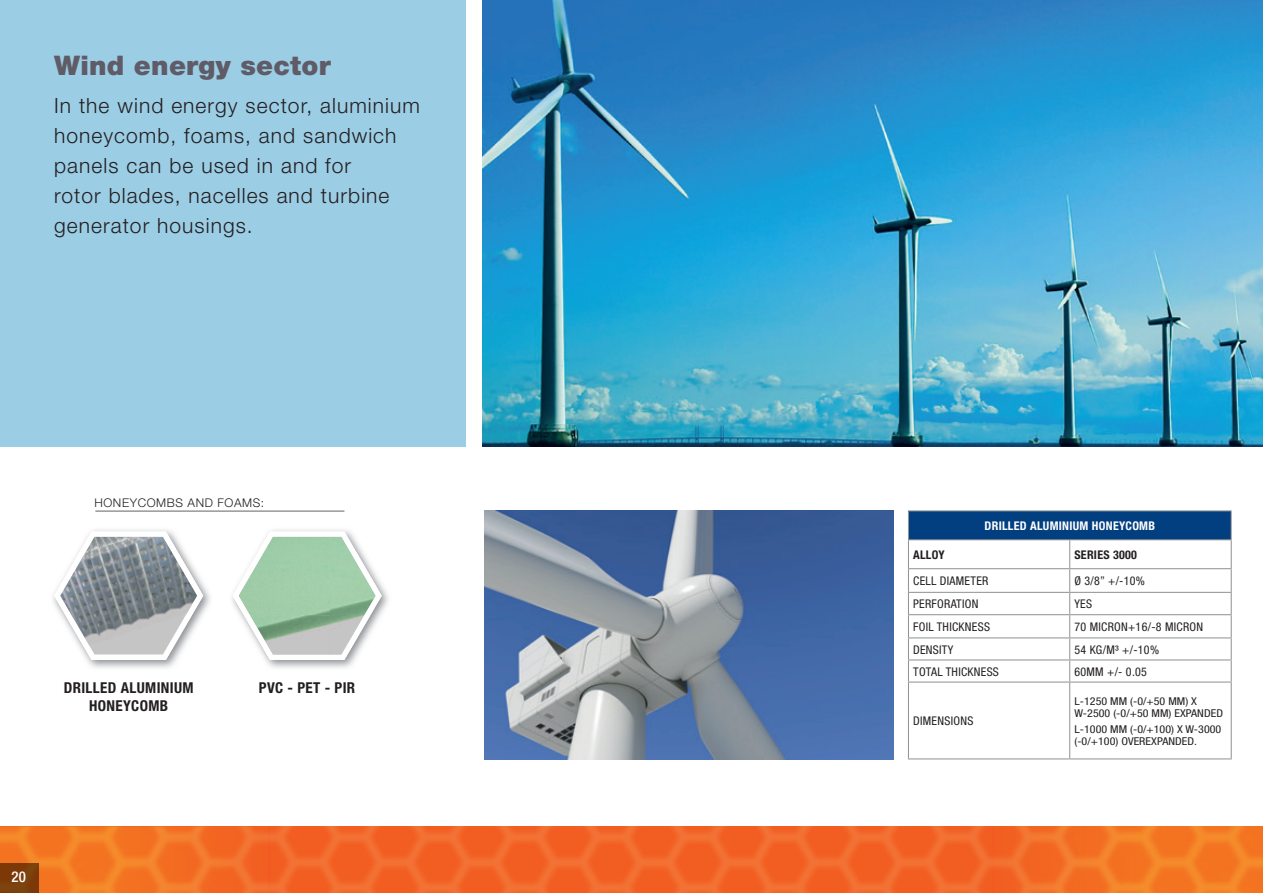
<style>
.page{position:relative;width:1263px;height:893px;background:#fff}
.page>*{position:absolute;margin:0;border:0;box-sizing:border-box;transform-origin:0 0}
.t1{font:900 27px "Helvetica Neue";letter-spacing:.01em;color:#5f5b67}
.t2{font:300 21px/30px "Helvetica Neue";letter-spacing:.05em;color:#231f20}
.t3{font:700 condensed 15px/18px "Helvetica Neue";letter-spacing:.025em;color:#231f20;text-align:center}
.t4{font:500 condensed 14.85px "Helvetica Neue";color:#fff}
.t5{font:condensed 12px "Helvetica Neue";letter-spacing:.025em;color:#231f20}
.t6{font:700 condensed 12px "Helvetica Neue";letter-spacing:.025em;color:#fff}
.t7{font:300 12px "Helvetica Neue";letter-spacing:.05em;color:#231f20}
.t8{font:700 condensed 12px "Helvetica Neue";letter-spacing:.025em;color:#231f20}
.t9{font:condensed 10.8px/12px "Helvetica Neue";letter-spacing:.005em;color:#231f20;scale:1.11 1}
</style>
<div class="page">
<img style="left:0;top:826px;width:1262px;height:67px">
<hr style="left:1262px;top:826px;width:1px;height:67px;background:#f25d21">
<img style="left:483px;top:0;width:780px;height:446px">
<div style="left:0;top:0;width:465px;height:446px;background:#9bcde5"></div>
<img style="left:53px;top:529px;width:157px;height:139px">
<svg style="left:54px;top:531px;width:149px;height:129px"></svg>
<img style="left:60px;top:537px;width:118px;height:64px">
<img style="left:63px;top:563px;width:134px;height:83px">
<hr style="left:95px;top:510px;width:249px;height:2px;background:#95979a">
<div style="left:908px;top:511px;width:323px;height:29px;background:#013f80"></div>
<hr style="left:908px;top:510px;width:162px;height:1px;background:#939598">
<hr style="left:1070px;top:510px;width:162px;height:1px;background:#939598">
<hr style="left:908px;top:539px;width:162px;height:1px;background:#939598">
<hr style="left:1070px;top:539px;width:162px;height:1px;background:#939598">
<hr style="left:908px;top:568px;width:162px;height:1px;background:#939598">
<hr style="left:1070px;top:568px;width:162px;height:1px;background:#939598">
<hr style="left:908px;top:592px;width:162px;height:1px;background:#939598">
<hr style="left:1070px;top:592px;width:162px;height:1px;background:#939598">
<hr style="left:908px;top:614px;width:162px;height:1px;background:#939598">
<hr style="left:1070px;top:614px;width:162px;height:1px;background:#939598">
<hr style="left:908px;top:637px;width:162px;height:1px;background:#939598">
<hr style="left:1070px;top:637px;width:162px;height:1px;background:#939598">
<hr style="left:908px;top:659px;width:162px;height:1px;background:#939598">
<svg style="left:908px;top:511px;width:1px;height:170px"></svg>
<hr style="left:1070px;top:659px;width:162px;height:1px;background:#939598">
<svg style="left:1069px;top:540px;width:1px;height:141px"></svg>
<svg style="left:1231px;top:511px;width:1px;height:170px"></svg>
<hr style="left:908px;top:681px;width:162px;height:2px;background:#939598">
<hr style="left:908px;top:683px;width:1px;height:75px;background:#939598">
<hr style="left:1070px;top:681px;width:162px;height:2px;background:#939598">
<hr style="left:1069px;top:683px;width:1px;height:75px;background:#939598">
<hr style="left:1231px;top:683px;width:1px;height:75px;background:#939598">
<hr style="left:908px;top:758px;width:162px;height:1px;background:#939598">
<hr style="left:1070px;top:758px;width:162px;height:1px;background:#939598">
<img style="left:485px;top:510px;width:408px;height:249px">
<img style="left:232px;top:529px;width:156px;height:139px">
<svg style="left:233px;top:531px;width:149px;height:129px"></svg>
<img style="left:239px;top:537px;width:91px;height:78px">
<img style="left:330px;top:537px;width:45px;height:117px">
<img style="left:250px;top:615px;width:80px;height:39px">
<img style="left:0;top:863px;width:38px;height:30px">
<p class="t1" style="left:54px;top:49px;width:278px">Wind energy sector</p>
<p class="t2" style="left:54px;top:90px;width:367px">In the wind energy sector, aluminium honeycomb, foams, and sandwich panels can be used in and for<br>rotor blades, nacelles and turbine generator housings.</p>
<p class="t7" style="left:94px;top:495px;width:171px">HONEYCOMBS AND FOAMS:</p>
<p class="t3" style="left:64px;top:678px;width:131px">DRILLED ALUMINIUM<br>HONEYCOMB</p>
<p class="t4" style="left:11px;top:868px;width:16px">20</p>
<p class="t3" style="left:259px;top:678px;width:98px">PVC - PET - PIR</p>
<p class="t6" style="left:984px;top:518px;width:172px">DRILLED ALUMINIUM HONEYCOMB</p>
<p class="t8" style="left:913px;top:547px;width:33px">ALLOY</p>
<p class="t8" style="left:1074px;top:547px;width:64px">SERIES 3000</p>
<p class="t5" style="left:913px;top:574px;width:77px">CELL DIAMETER</p>
<p class="t5" style="left:1074px;top:574px;width:72px">Ø 3/8” +/-10%</p>
<p class="t5" style="left:913px;top:597px;width:67px">PERFORATION</p>
<p class="t5" style="left:1074px;top:597px;width:19px">YES</p>
<p class="t5" style="left:913px;top:620px;width:78px">FOIL THICKNESS</p>
<p class="t5" style="left:1074px;top:620px;width:130px">70 MICRON+16/-8 MICRON</p>
<p class="t5" style="left:913px;top:642px;width:42px">DENSITY</p>
<p class="t5" style="left:1074px;top:642px;width:86px">54 KG/M³ +/-10%</p>
<p class="t5" style="left:913px;top:665px;width:87px">TOTAL THICKNESS</p>
<p class="t5" style="left:1074px;top:665px;width:74px">60MM +/- 0.05</p>
<p class="t5" style="left:913px;top:714px;width:62px">DIMENSIONS</p>
<p class="t9" style="left:1074px;top:695px;width:135px">L-1250 MM (-0/+50 MM) X<br>W-2500 (-0/+50 MM) EXPANDED</p>
<p class="t9" style="left:1074px;top:723px;width:134px">L-1000 MM (-0/+100) X W-3000 (-0/+100) OVEREXPANDED.</p>
</div>
